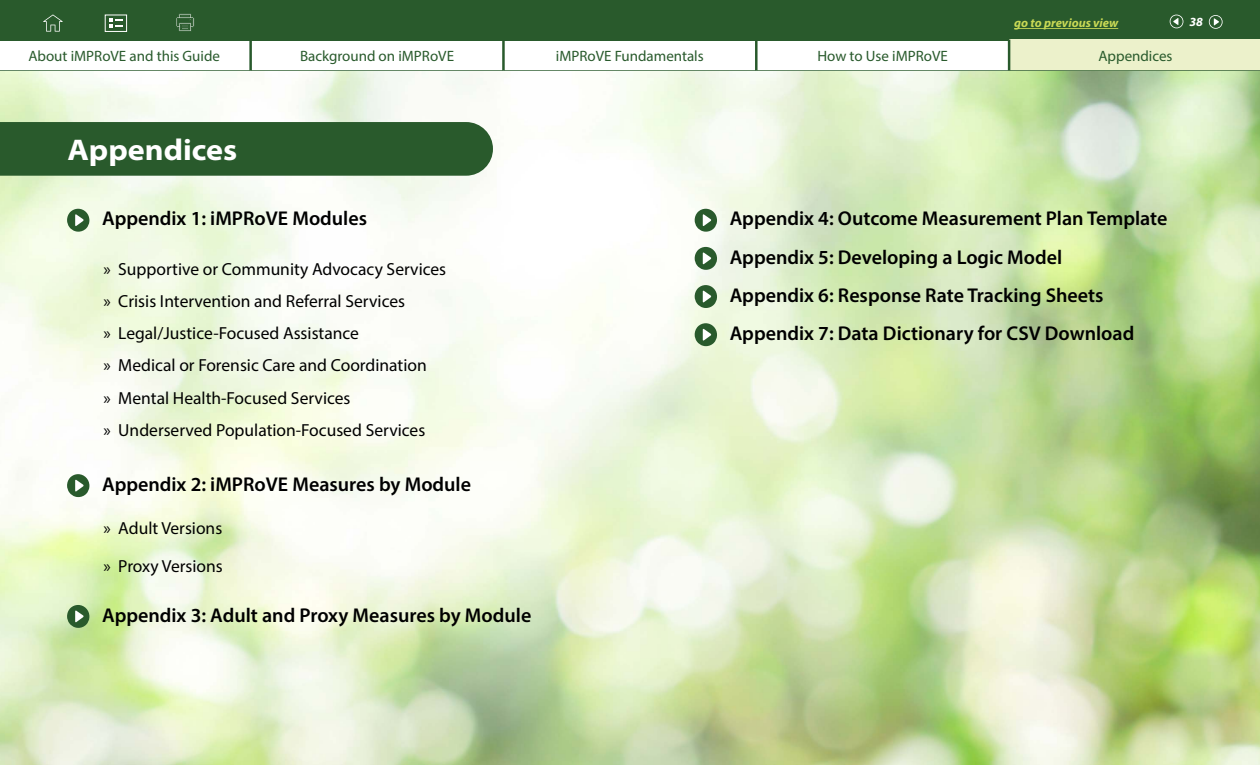
<style>
.page{position:relative;width:1260px;height:765px;background:#fff}
.page>*{position:absolute;margin:0;border:0;box-sizing:border-box;transform-origin:0 0}
.t1{font:700 semi-expanded 30px "Myriad Pro";color:#fff}
.t2{font:600 20px "Myriad Pro";color:#000}
.t3{font:17.5px "Myriad Pro";color:#000}
.t4{font:15px "Myriad Pro";color:#295a2c}
.t5{font:italic 700 12.5px "Myriad Pro";color:#c9d955}
.t6{font:italic 700 12.5px "Myriad Pro";color:#fff}
</style>
<div class="page">
<div style="left:0;top:0;width:1260px;height:41px;background:#295a2c"></div>
<div style="left:105px;top:15px;width:22px;height:17px;border:1px solid #fff"></div>
<svg style="left:109px;top:18px;width:14px;height:10px"></svg>
<svg style="left:176px;top:13px;width:19px;height:18px"></svg>
<div style="left:1009px;top:40px;width:251px;height:31px;background:#ecf1cb"></div>
<hr style="left:0;top:70px;width:251px;height:1px;background:#295a2c">
<hr style="left:249px;top:40px;width:3px;height:30px;background:#295a2c">
<hr style="left:251px;top:70px;width:252px;height:1px;background:#295a2c">
<hr style="left:502px;top:40px;width:3px;height:30px;background:#295a2c">
<hr style="left:755px;top:40px;width:3px;height:30px;background:#295a2c">
<hr style="left:503px;top:70px;width:253px;height:1px;background:#295a2c">
<hr style="left:756px;top:70px;width:253px;height:1px;background:#295a2c">
<hr style="left:1008px;top:40px;width:2px;height:30px;background:#295a2c">
<hr style="left:1009px;top:70px;width:251px;height:1px;background:#295a2c">
<img style="left:0;top:71px;width:1260px;height:694px">
<svg style="left:1170px;top:15px;width:13px;height:13px"></svg>
<svg style="left:1209px;top:15px;width:14px;height:14px"></svg>
<svg style="left:43px;top:14px;width:20px;height:18px"></svg>
<hr style="left:1014px;top:28px;width:104px;height:1px;background:#c9d955">
<div style="left:0;top:122px;width:493px;height:54px;background:#295a2c"></div>
<svg style="left:695px;top:209px;width:22px;height:23px"></svg>
<svg style="left:695px;top:247px;width:22px;height:23px"></svg>
<svg style="left:695px;top:285px;width:22px;height:23px"></svg>
<svg style="left:695px;top:323px;width:22px;height:23px"></svg>
<svg style="left:67px;top:209px;width:22px;height:23px"></svg>
<svg style="left:67px;top:474px;width:22px;height:23px"></svg>
<svg style="left:67px;top:605px;width:22px;height:23px"></svg>
<p class="t5" style="left:1014px;top:15px;width:105px">go to previous view</p>
<p class="t4" style="left:28px;top:46px;width:193px">About iMPRoVE and this Guide</p>
<p class="t4" style="left:300px;top:46px;width:156px">Background on iMPRoVE</p>
<p class="t4" style="left:556px;top:46px;width:149px">iMPRoVE Fundamentals</p>
<p class="t4" style="left:818px;top:46px;width:132px">How to Use iMPRoVE</p>
<p class="t4" style="left:1098px;top:46px;width:76px">Appendices</p>
<p class="t6" style="left:1189px;top:14px;width:15px">38</p>
<h2 class="t1" style="left:68px;top:130px;width:171px">Appendices</h2>
<p class="t2" style="left:102px;top:206px;width:267px">Appendix 1: iMPRoVE Modules</p>
<p class="t3" style="left:103px;top:258px;width:344px">» Supportive or Community Advocacy Services</p>
<p class="t3" style="left:103px;top:290px;width:303px">» Crisis Intervention and Referral Services</p>
<p class="t3" style="left:103px;top:322px;width:257px">» Legal/Justice-Focused Assistance</p>
<p class="t3" style="left:103px;top:355px;width:325px">» Medical or Forensic Care and Coordination</p>
<p class="t3" style="left:103px;top:387px;width:249px">» Mental Health-Focused Services</p>
<p class="t3" style="left:103px;top:419px;width:323px">» Underserved Population-Focused Services</p>
<p class="t2" style="left:102px;top:471px;width:371px">Appendix 2: iMPRoVE Measures by Module</p>
<p class="t3" style="left:103px;top:518px;width:120px">» Adult Versions</p>
<p class="t3" style="left:103px;top:556px;width:121px">» Proxy Versions</p>
<p class="t2" style="left:102px;top:602px;width:431px">Appendix 3: Adult and Proxy Measures by Module</p>
<p class="t2" style="left:730px;top:206px;width:439px">Appendix 4: Outcome Measurement Plan Template</p>
<p class="t2" style="left:730px;top:244px;width:334px">Appendix 5: Developing a Logic Model</p>
<p class="t2" style="left:730px;top:282px;width:375px">Appendix 6: Response Rate Tracking Sheets</p>
<p class="t2" style="left:730px;top:320px;width:406px">Appendix 7: Data Dictionary for CSV Download</p>
</div>
